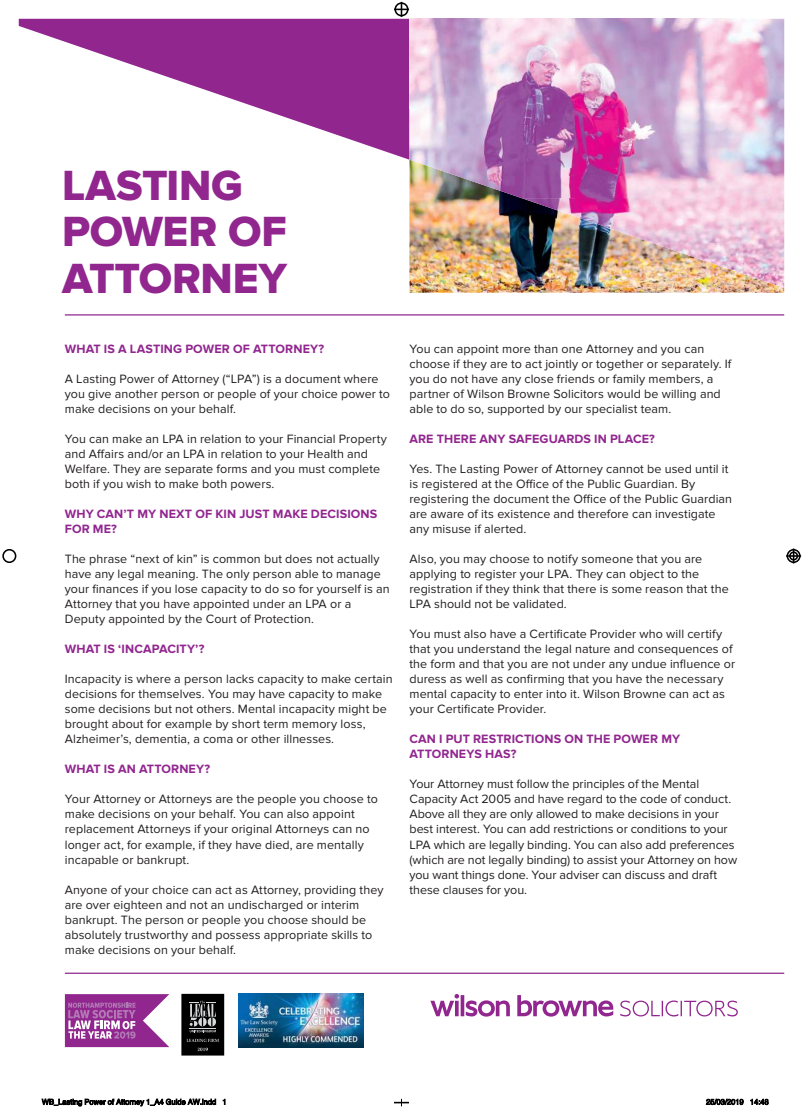
<style>
.page{position:relative;width:803px;height:1112px;background:#fff}
.page>*{position:absolute;margin:0;border:0;box-sizing:border-box;transform-origin:0 0}
.t1{font:43.75px/46.2px "Proxima Nova Extrabld";letter-spacing:-.01em;color:#91268f}
.t2{font:12.5px/15px "Proxima Nova";letter-spacing:.005em;color:#221f1f}
.t3{font:700 12.5px/15px "Proxima Nova";letter-spacing:.01em;color:#91268f}
</style>
<div class="page">
<img style="left:409px;top:198px;width:375px;height:94px">
<svg style="left:430px;top:994px;width:308px;height:22px"></svg>
<hr style="left:65px;top:972px;width:719px;height:1px;background:#91268f">
<hr style="left:65px;top:314px;width:719px;height:1px;background:#91268f">
<svg style="left:19px;top:19px;width:390px;height:141px;fill:#91268f"></svg>
<img style="left:409px;top:19px;width:333px;height:179px">
<img style="left:742px;top:19px;width:42px;height:269px">
<img style="left:522px;top:198px;width:221px;height:45px">
<img style="left:653px;top:243px;width:90px;height:31px">
<svg style="left:65px;top:994px;width:104px;height:52px"></svg>
<div style="left:182px;top:994px;width:42px;height:60px;background:#000"></div>
<div style="left:182px;top:993px;width:42px;height:61px;border:1px solid #000"></div>
<svg style="left:190px;top:1000px;width:26px;height:32px"></svg>
<svg style="left:187px;top:1038px;width:32px;height:3px"></svg>
<svg style="left:197px;top:1047px;width:11px;height:3px"></svg>
<img style="left:238px;top:993px;width:125px;height:53px">
<svg style="left:394px;top:2px;width:15px;height:15px"></svg>
<svg style="left:394px;top:1098px;width:15px;height:7px"></svg>
<div style="left:2px;top:549px;width:14px;height:14px;border:2px solid #000;border-radius:50%"></div>
<svg style="left:786px;top:548px;width:15px;height:15px"></svg>
<div style="left:789px;top:551px;width:9px;height:9px;border:2px solid #000;border-radius:50%"></div>
<svg style="left:41px;top:1098px;width:175px;height:8px"></svg>
<svg style="left:223px;top:1098px;width:3px;height:6px"></svg>
<svg style="left:706px;top:1098px;width:38px;height:6px"></svg>
<svg style="left:750px;top:1098px;width:19px;height:6px"></svg>
<h1 class="t1" style="left:62px;top:162px;width:226px">LASTING<br>POWER OF<br>ATTORNEY</h1>
<p class="t3" style="left:65px;top:342px;width:261px">WHAT IS A LASTING POWER OF ATTORNEY?</p>
<p class="t2" style="left:65px;top:372px;width:327px">A Lasting Power of Attorney (“LPA”) is a document where you give another person or people of your choice power to make decisions on your behalf.</p>
<p class="t2" style="left:65px;top:432px;width:324px">You can make an LPA in relation to your Financial Property and Affairs and/or an LPA in relation to your Health and Welfare. They are separate forms and you must complete both if you wish to make both powers.</p>
<p class="t3" style="left:65px;top:507px;width:314px">WHY CAN’T MY NEXT OF KIN JUST MAKE DECISIONS<br>FOR ME?</p>
<p class="t2" style="left:65px;top:552px;width:326px">The phrase “next of kin” is common but does not actually have any legal meaning. The only person able to manage your finances if you lose capacity to do so for yourself is an Attorney that you have appointed under an LPA or a Deputy appointed by the Court of Protection.</p>
<p class="t3" style="left:65px;top:642px;width:141px">WHAT IS ‘INCAPACITY’?</p>
<p class="t2" style="left:65px;top:672px;width:329px">Incapacity is where a person lacks capacity to make certain decisions for themselves. You may have capacity to make some decisions but not others. Mental incapacity might be brought about for example by short term memory loss, Alzheimer’s, dementia, a coma or other illnesses.</p>
<p class="t3" style="left:65px;top:762px;width:147px">WHAT IS AN ATTORNEY?</p>
<p class="t2" style="left:65px;top:792px;width:314px">Your Attorney or Attorneys are the people you choose to make decisions on your behalf. You can also appoint replacement Attorneys if your original Attorneys can no longer act, for example, if they have died, are mentally incapable or bankrupt.</p>
<p class="t2" style="left:65px;top:882px;width:320px">Anyone of your choice can act as Attorney, providing they are over eighteen and not an undischarged or interim bankrupt. The person or people you choose should be absolutely trustworthy and possess appropriate skills to make decisions on your behalf.</p>
<p class="t2" style="left:409px;top:342px;width:323px">You can appoint more than one Attorney and you can choose if they are to act jointly or together or separately. If you do not have any close friends or family members, a partner of Wilson Browne Solicitors would be willing and able to do so, supported by our specialist team.</p>
<p class="t3" style="left:409px;top:432px;width:247px">ARE THERE ANY SAFEGUARDS IN PLACE?</p>
<p class="t2" style="left:409px;top:462px;width:324px">Yes. The Lasting Power of Attorney cannot be used until it is registered at the Office of the Public Guardian. By registering the document the Office of the Public Guardian are aware of its existence and therefore can investigate any misuse if alerted.</p>
<p class="t2" style="left:409px;top:552px;width:321px">Also, you may choose to notify someone that you are applying to register your LPA. They can object to the registration if they think that there is some reason that the LPA should not be validated.</p>
<p class="t2" style="left:409px;top:627px;width:327px">You must also have a Certificate Provider who will certify that you understand the legal nature and consequences of the form and that you are not under any undue influence or duress as well as confirming that you have the necessary mental capacity to enter into it. Wilson Browne can act as your Certificate Provider.</p>
<p class="t3" style="left:409px;top:732px;width:272px">CAN I PUT RESTRICTIONS ON THE POWER MY<br>ATTORNEYS HAS?</p>
<p class="t2" style="left:409px;top:777px;width:329px">Your Attorney must follow the principles of the Mental Capacity Act 2005 and have regard to the code of conduct.<br>Above all they are only allowed to make decisions in your best interest. You can add restrictions or conditions to your LPA which are legally binding. You can also add preferences (which are not legally binding) to assist your Attorney on how you want things done. Your adviser can discuss and draft these clauses for you.</p>
</div>
